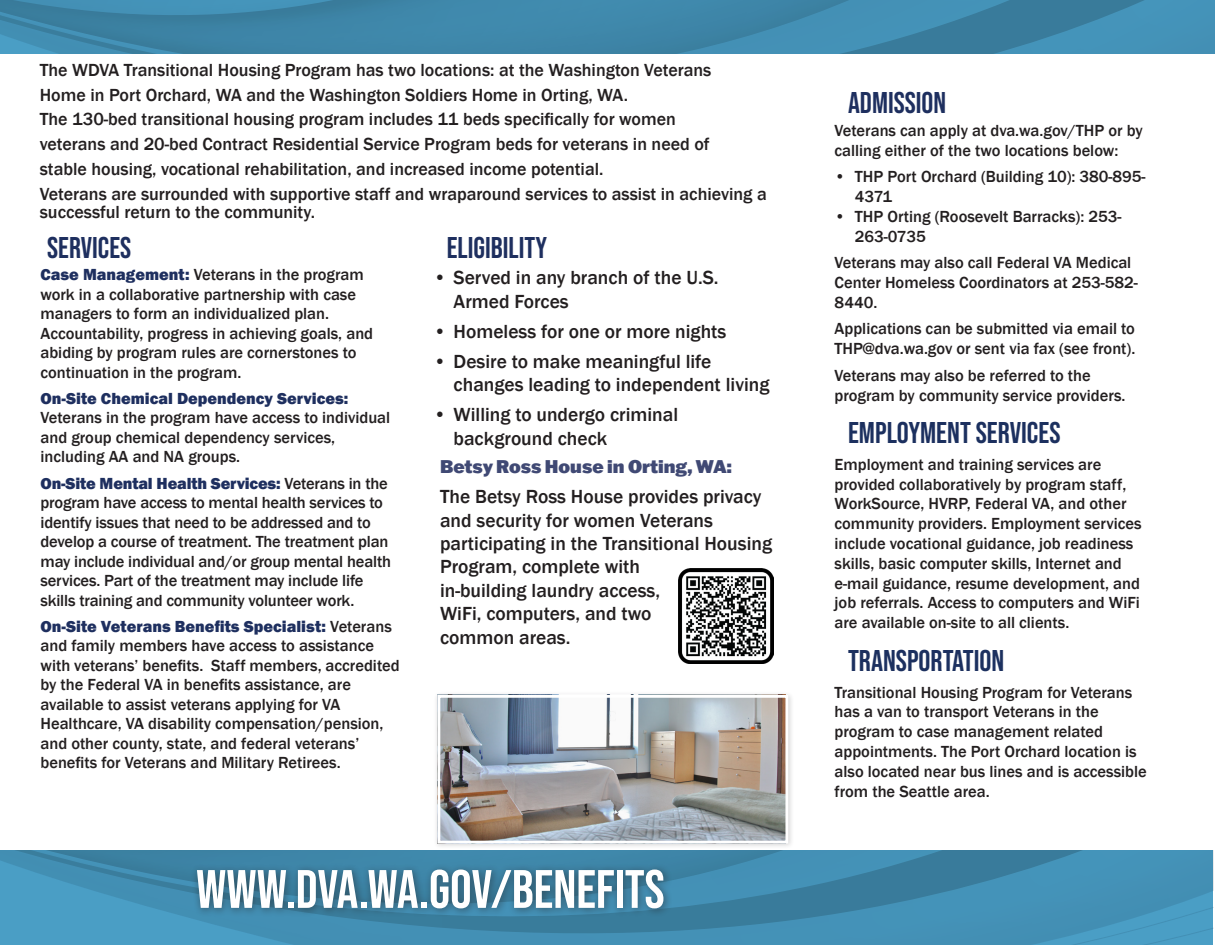
<style>
.page{position:relative;width:1215px;height:945px;background:#fff}
.page>*{position:absolute;margin:0;border:0;box-sizing:border-box;transform-origin:0 0}
.servingRed{font:54px "Bebas Neue";color:#fff}
.Blk_body_copy_with_line{font:30px "Bebas Neue";color:#1c305f}
.Blk_body_copy_with_line-2{font:30px "Bebas Neue";color:#1e2f5f}
.Blk_body_copy_with_line-3{font:500 19.5px/23.4px "Franklin Gothic";color:#231f20}
.Blk_body_copy_with_line-4{font:500 18px/18px "Franklin Gothic";color:#231f20}
.Blk_body_copy_with_line-5{font:900 18px "Franklin Gothic ATF";color:#404974}
.Blk_body_copy_with_line-6{font:500 16.5px/19.5px "Franklin Gothic";color:#231f20}
.s1{font-weight:800;color:#1e2f5f}
</style>
<div class="page">
<svg style="left:0;top:850px;width:1214px;height:95px;background:#428fb3"></svg>
<svg style="left:0;top:850px;width:868px;height:33px;background:#3f89ac"></svg>
<div style="left:191px;top:863px;width:483px;height:55px;background:#231f20;opacity:.5"></div>
<svg style="left:870px;top:0;width:345px;height:54px;background:#3f89ac"></svg>
<svg style="left:0;top:0;width:870px;height:54px;background:#3e87aa"></svg>
<div style="left:434px;top:691px;width:360px;height:159px;background:#231f20;opacity:.2"></div>
<img style="left:442px;top:699px;width:342px;height:140px">
<div style="left:438px;top:695px;width:350px;height:148px;border:3px solid #fff"></div>
<img style="left:679px;top:569px;width:95px;height:95px">
<p class="Blk_body_copy_with_line-4" style="left:40px;top:61px;width:673px">The WDVA Transitional Housing Program has two locations: at the Washington Veterans</p>
<p class="Blk_body_copy_with_line-4" style="left:40px;top:86px;width:590px">Home in Port Orchard, WA and the Washington Soldiers Home in Orting, WA.</p>
<p class="Blk_body_copy_with_line-4" style="left:40px;top:110px;width:638px">The 130-bed transitional housing program includes 11 beds specifically for women</p>
<p class="Blk_body_copy_with_line-4" style="left:40px;top:135px;width:671px">veterans and 20-bed Contract Residential Service Program beds for veterans in need of</p>
<p class="Blk_body_copy_with_line-4" style="left:40px;top:160px;width:565px">stable housing, vocational rehabilitation, and increased income potential.</p>
<p class="Blk_body_copy_with_line-4" style="left:40px;top:185px;width:729px">Veterans are surrounded with supportive staff and wraparound services to assist in achieving a successful return to the community.</p>
<p class="Blk_body_copy_with_line-2" style="left:47px;top:231px;width:85px">SERVICES</p>
<p class="Blk_body_copy_with_line-6" style="left:40px;top:265px;width:334px"><span class="s1">Case Management:</span> Veterans in the program work in a collaborative partnership with case managers to form an individualized plan.<br>Accountability, progress in achieving goals, and abiding by program rules are cornerstones to continuation in the program.</p>
<p class="Blk_body_copy_with_line-6" style="left:40px;top:389px;width:351px"><span class="s1">On-Site Chemical Dependency Services:<br></span>Veterans in the program have access to individual and group chemical dependency services, including AA and NA groups.</p>
<p class="Blk_body_copy_with_line-6" style="left:40px;top:474px;width:352px"><span class="s1">On-Site Mental Health Services:</span> Veterans in the program have access to mental health services to identify issues that need to be addressed and to develop a course of treatment. The treatment plan may include individual and/or group mental health services. Part of the treatment may include life skills training and community volunteer work.</p>
<p class="Blk_body_copy_with_line-6" style="left:40px;top:617px;width:361px"><span class="s1">On-Site Veterans Benefits Specialist:</span> Veterans and family members have access to assistance with veterans’ benefits. Staff members, accredited by the Federal VA in benefits assistance, are available to assist veterans applying for VA Healthcare, VA disability compensation/pension, and other county, state, and federal veterans’ benefits for Veterans and Military Retirees.</p>
<p class="Blk_body_copy_with_line-2" style="left:447px;top:231px;width:102px">ELIGIBILITY</p>
<p class="Blk_body_copy_with_line-3" style="left:454px;top:266px;width:266px;text-indent:-20px">• Served in any branch of the U.S.<br>Armed Forces</p>
<p class="Blk_body_copy_with_line-3" style="left:433px;top:320px;width:295px">• Homeless for one or more nights</p>
<p class="Blk_body_copy_with_line-3" style="left:454px;top:350px;width:317px;text-indent:-20px">• Desire to make meaningful life changes leading to independent living</p>
<p class="Blk_body_copy_with_line-3" style="left:454px;top:403px;width:226px;text-indent:-20px">• Willing to undergo criminal background check</p>
<p class="Blk_body_copy_with_line-5" style="left:440px;top:454px;width:294px">Betsy Ross House in Orting, WA:</p>
<p class="Blk_body_copy_with_line-3" style="left:440px;top:485px;width:334px">The Betsy Ross House provides privacy and security for women Veterans participating in the Transitional Housing<br>Program, complete with<br>in-building laundry access,<br>WiFi, computers, and two<br>common areas.</p>
<p class="servingRed" style="left:196px;top:859px;width:470px">WWW.DVA.WA.GOV/BENEFITS</p>
<p class="Blk_body_copy_with_line-2" style="left:848px;top:86px;width:100px">ADMISSION</p>
<p class="Blk_body_copy_with_line-6" style="left:835px;top:121px;width:310px">Veterans can apply at dva.wa.gov/THP or by calling either of the two locations below:</p>
<p class="Blk_body_copy_with_line-6" style="left:855px;top:167px;width:292px;text-indent:-20px">• THP Port Orchard (Building 10): 380-895-<br>4371</p>
<p class="Blk_body_copy_with_line-6" style="left:855px;top:207px;width:268px;text-indent:-20px">• THP Orting (Roosevelt Barracks): 253-<br>263-0735</p>
<p class="Blk_body_copy_with_line-6" style="left:835px;top:253px;width:305px">Veterans may also call Federal VA Medical<br>Center Homeless Coordinators at 253-582-<br>8440.</p>
<p class="Blk_body_copy_with_line-6" style="left:835px;top:319px;width:302px">Applications can be submitted via email to<br>THP@dva.wa.gov or sent via fax (see front).</p>
<p class="Blk_body_copy_with_line-6" style="left:835px;top:365px;width:292px">Veterans may also be referred to the program by community service providers.</p>
<p class="Blk_body_copy_with_line" style="left:848px;top:416px;width:214px">EMPLOYMENT SERVICES</p>
<p class="Blk_body_copy_with_line-6" style="left:835px;top:455px;width:309px">Employment and training services are provided collaboratively by program staff, WorkSource, HVRP, Federal VA, and other community providers. Employment services include vocational guidance, job readiness skills, basic computer skills, Internet and e-mail guidance, resume development, and job referrals. Access to computers and WiFi are available on-site to all clients.</p>
<p class="Blk_body_copy_with_line" style="left:848px;top:644px;width:158px">TRANSPORTATION</p>
<p class="Blk_body_copy_with_line-6" style="left:835px;top:682px;width:314px">Transitional Housing Program for Veterans has a van to transport Veterans in the program to case management related appointments. The Port Orchard location is also located near bus lines and is accessible from the Seattle area.</p>
</div>
